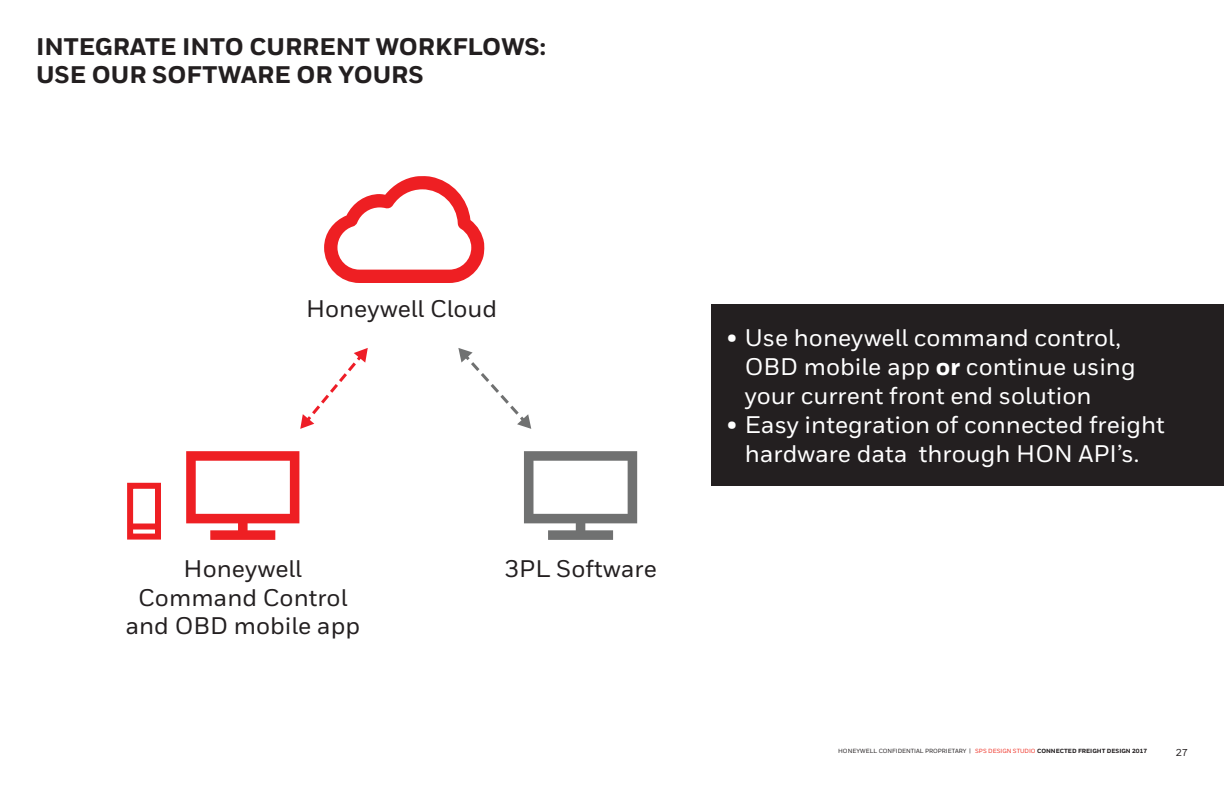
<style>
.page{position:relative;width:1224px;height:792px;background:#fff}
.page>*{position:absolute;margin:0;border:0;box-sizing:border-box;transform-origin:0 0}
.t1{font:500 24px/28.8px "Honeywell Sans";color:#fff}
.t2{font:500 24px/28.8px "Honeywell Sans";color:#231f20;text-align:center}
.t3{font:800 24px/28.8px "Honeywell Sans";color:#231f20}
.t4{font:500 10px "Honeywell Sans";color:#231f20}
.t5{font:500 6px "Honeywell Sans";color:#231f20}
.s1{font-weight:800}
.s2{color:#ef3024}
</style>
<div class="page">
<svg style="left:300px;top:348px;width:68px;height:81px"></svg>
<svg style="left:458px;top:348px;width:73px;height:81px"></svg>
<svg style="left:324px;top:176px;width:161px;height:107px"></svg>
<svg style="left:186px;top:451px;width:113px;height:89px"></svg>
<svg style="left:524px;top:451px;width:113px;height:89px"></svg>
<div style="left:127px;top:483px;width:34px;height:57px;border:6px solid #ee1f23"></div>
<div style="left:130px;top:524px;width:26px;height:6px;background:#ee1f23"></div>
<div style="left:711px;top:304px;width:513px;height:182px;background:#231f20"></div>
<p class="t3" style="left:36px;top:33px;width:512px">INTEGRATE INTO CURRENT WORKFLOWS:<br>USE OUR SOFTWARE OR YOURS</p>
<p class="t2" style="left:306px;top:295px;width:193px">Honeywell Cloud</p>
<p class="t2" style="left:125px;top:555px;width:236px">Honeywell<br>Command Control and OBD mobile app</p>
<p class="t2" style="left:504px;top:555px;width:154px">3PL Software</p>
<p class="t1" style="left:745px;top:324px;width:393px;text-indent:-18px">• Use honeywell command control,<br>OBD mobile app <span class="s1">or</span> continue using your current front end solution</p>
<p class="t1" style="left:727px;top:411px;width:440px;text-align:center">• Easy integration of connected freight hardware data through HON API’s.</p>
<p class="t5" style="left:838px;top:747px;width:311px">HONEYWELL CONFIDENTIAL PROPRIETARY | <span class="s2">SPS DESIGN STUDIO</span> <span class="s1">CONNECTED FREIGHT DESIGN 2017</span></p>
<p class="t4" style="left:1176px;top:746px;width:14px">27</p>
</div>
